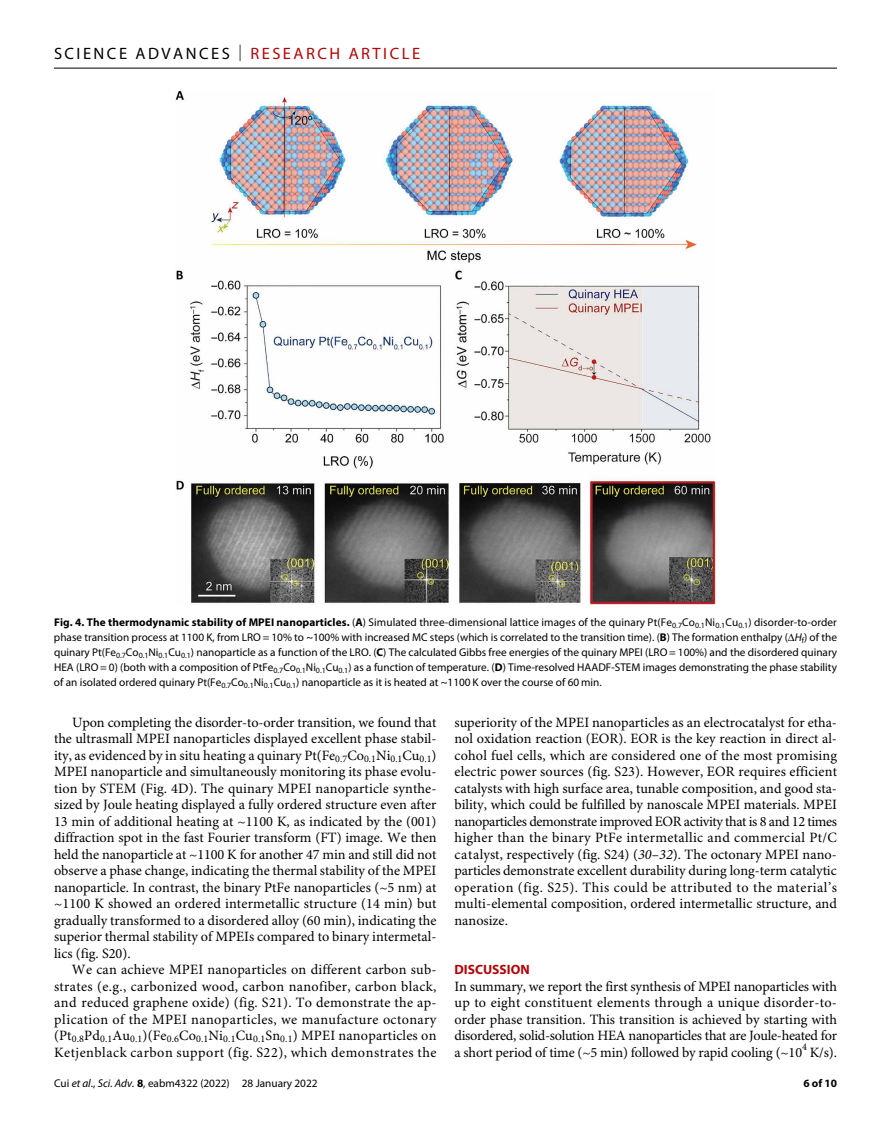
<style>
.page{position:relative;width:891px;height:1134px;background:#fff}
.page>*{position:absolute;margin:0;border:0;box-sizing:border-box;transform-origin:0 0}
.t1{font:16.5px "Myriad Pro";letter-spacing:.15em;color:#000}
.t2{font:14.25px/16.5px "Minion Pro";color:#000;text-align:justify}
.t3{font:700 13.5px "Myriad Pro";color:#b10508}
.t4{font:11.25px/15px "Myriad Pro";color:#000;text-align:justify}
.t5{font:700 11.25px "Myriad Pro";color:#000}
.s1{font-weight:300}
.s2{color:#b10508}
.s3{font-weight:700}
.s4{font-style:italic}
</style>
<div class="page">
<hr style="left:54px;top:68px;width:783px;height:1px;background:#000">
<img style="left:176px;top:91px;width:539px;height:514px">
<p class="t1" style="left:54px;top:40px;width:368px">SCIENCE ADVANCES <span class="s1">|</span> <span class="s2">RESEARCH ARTICLE</span></p>
<p class="t4" style="left:54px;top:615px;width:785px"><span class="s3">Fig. 4. The thermodynamic stability of MPEI nanoparticles.</span> (<span class="s3">A</span>) Simulated three-dimensional lattice images of the quinary Pt(Fe<sub>0.7</sub>Co<sub>0.1</sub>Ni<sub>0.1</sub>Cu<sub>0.1</sub>) disorder-to-order phase transition process at 1100 K, from LRO = 10% to ~100% with increased MC steps (which is correlated to the transition time). (<span class="s3">B</span>) The formation enthalpy ( <span class="s4">H</span><sub>f</sub>) of the quinary Pt(Fe<sub>0.7</sub>Co<sub>0.1</sub>Ni<sub>0.1</sub>Cu<sub>0.1</sub>) nanoparticle as a function of the LRO. (<span class="s3">C</span>) The calculated Gibbs free energies of the quinary MPEI (LRO = 100%) and the disordered quinary HEA (LRO = 0) (both with a composition of PtFe<sub>0.7</sub>Co<sub>0.1</sub>Ni<sub>0.1</sub>Cu<sub>0.1</sub>) as a function of temperature. (<span class="s3">D</span>) Time-resolved HAADF-STEM images demonstrating the phase stability of an isolated ordered quinary Pt(Fe<sub>0.7</sub>Co<sub>0.1</sub>Ni<sub>0.1</sub>Cu<sub>0.1</sub>) nanoparticle as it is heated at ~1100 K over the course of 60 min.</p>
<p class="t2" style="left:54px;top:715px;width:384px;text-indent:18px">Upon completing the disorder-to-order transition, we found that the ultrasmall MPEI nanoparticles displayed excellent phase stabil&shy;ity, as evidenced by in situ heating a quinary Pt(Fe<sub>0.7</sub>Co<sub>0.1</sub>Ni<sub>0.1</sub>Cu<sub>0.1</sub>)<br>MPEI nanoparticle and simultaneously monitoring its phase evolu&shy;tion by STEM (Fig. 4D). The quinary MPEI nanoparticle synthe&shy;sized by Joule heating displayed a fully ordered structure even after 13 min of additional heating at ~1100 K, as indicated by the (001) diffraction spot in the fast Fourier transform (FT) image. We then held the nanoparticle at ~1100 K for another 47 min and still did not observe a phase change, indicating the thermal stability of the MPEI nanoparticle. In contrast, the binary PtFe nanoparticles (~5 nm) at ~1100 K showed an ordered intermetallic structure (14 min) but gradually transformed to a disordered alloy (60 min), indicating the superior thermal stability of MPEIs compared to binary intermetal&shy;lics (fig. S20).</p>
<p class="t2" style="left:54px;top:963px;width:384px;text-indent:18px">We can achieve MPEI nanoparticles on different carbon sub&shy;strates (e.g., carbonized wood, carbon nanofiber, carbon black, and reduced graphene oxide) (fig. S21). To demonstrate the ap&shy;plication of the MPEI nanoparticles, we manufacture octonary (Pt<sub>0.8</sub>Pd<sub>0.1</sub>Au<sub>0.1</sub>)(Fe<sub>0.6</sub>Co<sub>0.1</sub>Ni<sub>0.1</sub>Cu<sub>0.1</sub>Sn<sub>0.1</sub>) MPEI nanoparticles on Ketjenblack carbon support (fig. S22), which demonstrates the</p>
<p class="t4" style="left:54px;top:1076px;width:265px">Cui <span class="s4">et al</span>., <span class="s4">Sci. Adv.</span> <span class="s3">8</span>, eabm4322 (2022) 28 January 2022</p>
<p class="t2" style="left:454px;top:715px;width:384px">superiority of the MPEI nanoparticles as an electrocatalyst for etha&shy;nol oxidation reaction (EOR). EOR is the key reaction in direct al&shy;cohol fuel cells, which are considered one of the most promising electric power sources (fig. S23). However, EOR requires efficient catalysts with high surface area, tunable composition, and good sta&shy;bility, which could be fulfilled by nanoscale MPEI materials. MPEI nanoparticles demonstrate improved EOR activity that is 8 and 12 times higher than the binary PtFe intermetallic and commercial Pt/C catalyst, respectively (fig. S24) (<span class="s4">30</span>–<span class="s4">32</span>). The octonary MPEI nano&shy;particles demonstrate excellent durability during long-term catalytic operation (fig. S25). This could be attributed to the material’s multi-elemental composition, ordered intermetallic structure, and nanosize.</p>
<p class="t3" style="left:454px;top:958px;width:77px">DISCUSSION</p>
<p class="t2" style="left:454px;top:979px;width:384px">In summary, we report the first synthesis of MPEI nanoparticles with up to eight constituent elements through a unique disorder-to&shy;order phase transition. This transition is achieved by starting with disordered, solid-solution HEA nanoparticles that are Joule-heated for a short period of time (~5 min) followed by rapid cooling (~10<sup>4</sup> K/s).</p>
<p class="t5" style="left:803px;top:1074px;width:35px">6 of 10</p>
</div>
